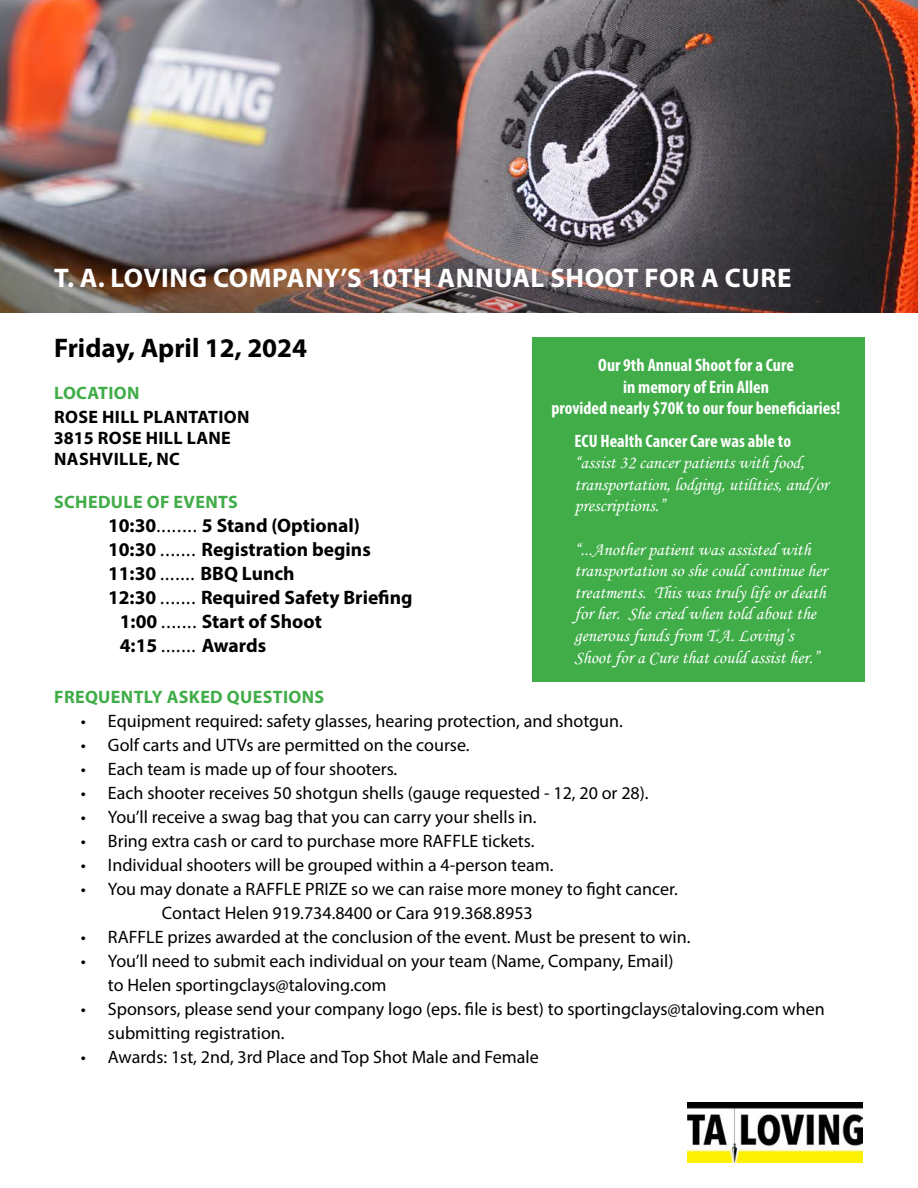
<style>
.page{position:relative;width:918px;height:1188px;background:#fff}
.page>*{position:absolute;margin:0;border:0;box-sizing:border-box;transform-origin:0 0}
.t1{font:700 27px "Myriad Pro";letter-spacing:.02em;color:#fff}
.t2{font:700 27px "Myriad Pro";color:#000}
.t3{font:700 19.5px "Myriad Pro";color:#000}
.t4{font:18px/24px "Myriad Pro";color:#000}
.t5{font:18px/21.6px "Monotype Corsiva";color:#fff}
.t6{font:700 condensed 18px/21.6px "Myriad Pro";color:#fff;text-align:center}
.t7{font:700 18px "Myriad Pro";letter-spacing:.02em;color:#41ad49}
.t8{font:700 18px/21px "Myriad Pro";letter-spacing:.02em;color:#000}
.s1{font-weight:400}
</style>
<div class="page">
<img style="left:0;top:0;width:918px;height:312px">
<div style="left:532px;top:337px;width:332px;height:345px;background:#41ad49"></div>
<img style="left:688px;top:1102px;width:174px;height:61px">
<h1 class="t1" style="left:54px;top:260px;width:739px">T. A. LOVING COMPANY’S 10TH ANNUAL SHOOT FOR A CURE</h1>
<h1 class="t2" style="left:54px;top:331px;width:255px">Friday, April 12, 2024</h1>
<p class="t7" style="left:54px;top:381px;width:87px">LOCATION</p>
<p class="t8" style="left:54px;top:406px;width:197px">ROSE HILL PLANTATION<br>3815 ROSE HILL LANE<br>NASHVILLE, NC</p>
<p class="t7" style="left:54px;top:490px;width:185px">SCHEDULE OF EVENTS</p>
<p class="t3" style="left:108px;top:513px;width:253px">10:30<span class="s1">........</span> 5 Stand (Optional)</p>
<p class="t3" style="left:108px;top:537px;width:264px">10:30 <span class="s1">.......</span> Registration begins</p>
<p class="t3" style="left:108px;top:561px;width:188px">11:30 <span class="s1">.......</span> BBQ Lunch</p>
<p class="t3" style="left:108px;top:585px;width:306px">12:30 <span class="s1">.......</span> Required Safety Briefing</p>
<p class="t3" style="left:120px;top:609px;width:204px">1:00 <span class="s1">.......</span> Start of Shoot</p>
<p class="t3" style="left:120px;top:633px;width:148px">4:15 <span class="s1">.......</span> Awards</p>
<p class="t7" style="left:54px;top:685px;width:272px">FREQUENTLY ASKED QUESTIONS</p>
<p class="t4" style="left:81px;top:708px;width:543px">• Equipment required: safety glasses, hearing protection, and shotgun.</p>
<p class="t4" style="left:81px;top:732px;width:390px">• Golf carts and UTVs are permitted on the course.</p>
<p class="t4" style="left:81px;top:756px;width:318px">• Each team is made up of four shooters.</p>
<p class="t4" style="left:81px;top:780px;width:569px">• Each shooter receives 50 shotgun shells (gauge requested - 12, 20 or 28).</p>
<p class="t4" style="left:81px;top:804px;width:457px">• You’ll receive a swag bag that you can carry your shells in.</p>
<p class="t4" style="left:81px;top:828px;width:455px">• Bring extra cash or card to purchase more RAFFLE tickets.</p>
<p class="t4" style="left:81px;top:852px;width:474px">• Individual shooters will be grouped within a 4-person team.</p>
<p class="t4" style="left:162px;top:876px;width:517px;text-indent:-81px">• You may donate a RAFFLE PRIZE so we can raise more money to fight cancer.<br>Contact Helen 919.734.8400 or Cara 919.368.8953</p>
<p class="t4" style="left:81px;top:924px;width:611px">• RAFFLE prizes awarded at the conclusion of the event. Must be present to win.</p>
<p class="t4" style="left:108px;top:948px;width:567px;text-indent:-27px">• You’ll need to submit each individual on your team (Name, Company, Email) to Helen sportingclays@taloving.com</p>
<p class="t4" style="left:108px;top:996px;width:718px;text-indent:-27px">• Sponsors, please send your company logo (eps. file is best) to sportingclays@taloving.com when submitting registration.</p>
<p class="t4" style="left:81px;top:1044px;width:459px">• Awards: 1st, 2nd, 3rd Place and Top Shot Male and Female</p>
<p class="t6" style="left:551px;top:354px;width:291px">Our 9th Annual Shoot for a Cure<br>in memory of Erin Allen<br>provided nearly $70K to our four beneficiaries!</p>
<p class="t6" style="left:574px;top:429px;width:218px">ECU Health Cancer Care was able to</p>
<p class="t5" style="left:574px;top:452px;width:255px">“assist 32 cancer patients with food, transportation, lodging, utilities, and/or prescriptions.”</p>
<p class="t5" style="left:574px;top:538px;width:254px">“...Another patient was assisted with transportation so she could continue her treatments. This was truly life or death for her. She cried when told about the generous funds from T.A. Loving’s Shoot for a Cure that could assist her.”</p>
</div>
